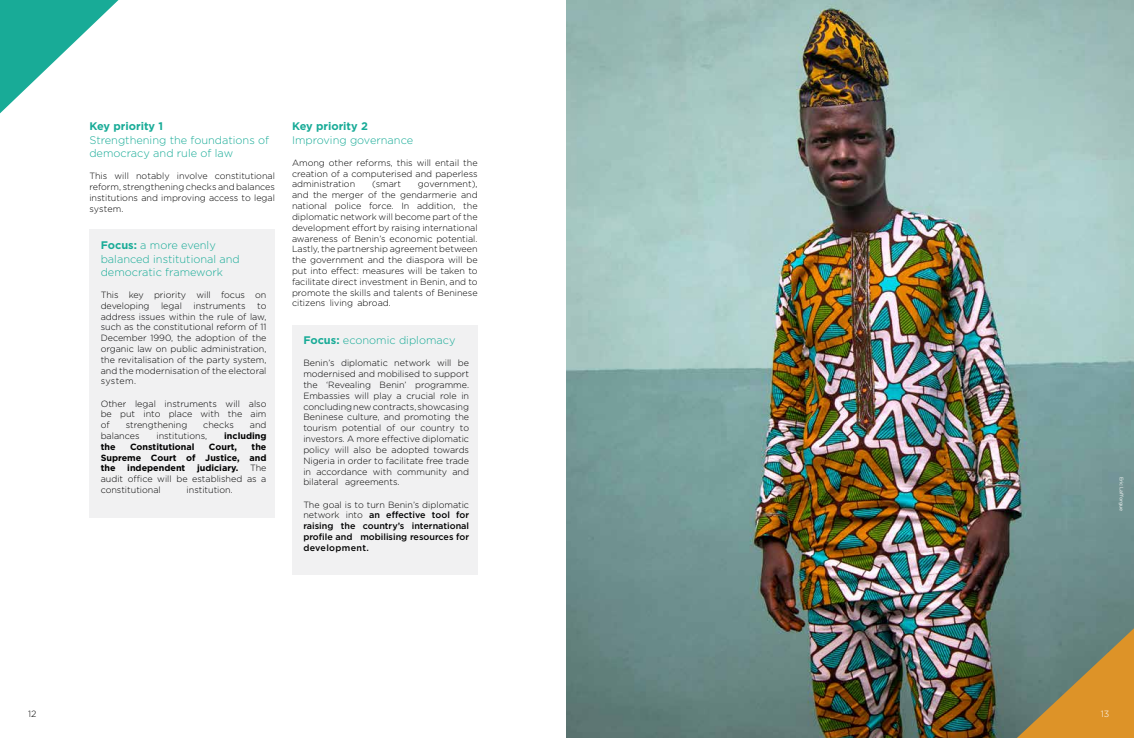
<style>
.page{position:relative;width:1134px;height:738px;background:#fff}
.page>*{position:absolute;margin:0;border:0;box-sizing:border-box;transform-origin:0 0}
.t1{font:300 11px/13.2px "Gotham";color:#18ab97}
.t2{font:700 11px "Gotham";color:#18ab97}
.t3{font:300 9px/10.8px "Gotham";color:#000;text-align:justify}
.t4{font:500 9px/10.8px "Gotham";color:#000;text-align:justify}
.t5{font:700 9px/10.8px "Gotham";color:#000;text-align:justify}
.t6{font:300 9px "Gotham";color:#fff}
.t7{font:5px "Gotham";letter-spacing:-.015em;color:#fff}
.s1{font-weight:700}
.s2{font-weight:300}
</style>
<div class="page">
<img style="left:567px;top:0;width:567px;height:737px">
<svg style="left:0;top:0;width:118px;height:113px"></svg>
<div style="left:89px;top:229px;width:186px;height:288px;background:#f1f1f2"></div>
<div style="left:292px;top:325px;width:186px;height:248px;background:#f1f1f2"></div>
<svg style="left:1017px;top:627px;width:117px;height:110px;background:#9d8954"></svg>
<p class="t2" style="left:89px;top:120px;width:75px">Key priority 1</p>
<p class="t1" style="left:89px;top:133px;width:181px">Strengthening the foundations of democracy and rule of law</p>
<p class="t3" style="left:89px;top:170px;width:187px">This will notably involve constitutional reform, strengthening checks and balances institutions and improving access to legal system.</p>
<p class="t1" style="left:101px;top:238px;width:141px"><span class="s1">Focus:</span> a more evenly balanced institutional and democratic framework</p>
<p class="t3" style="left:101px;top:289px;width:167px">This key priority will focus on developing</p>
<p class="t3" style="left:161px;top:300px;width:22px">legal</p>
<p class="t3" style="left:193px;top:300px;width:54px">instruments</p>
<p class="t3" style="left:101px;top:300px;width:167px;text-indent:157px">to address issues within the rule of law, such as the constitutional reform of 11<br>December 1990, the adoption of the organic law on public administration, the revitalisation of the party system, and the modernisation of the electoral system.</p>
<p class="t3" style="left:101px;top:397px;width:167px">Other legal instruments will also be put into place with the aim of</p>
<p class="t3" style="left:126px;top:419px;width:63px">strengthening</p>
<p class="t3" style="left:203px;top:419px;width:32px">checks</p>
<p class="t3" style="left:250px;top:419px;width:18px">and</p>
<p class="t3" style="left:101px;top:430px;width:40px">balances</p>
<p class="t3" style="left:156px;top:430px;width:52px">institutions,</p>
<p class="t5" style="left:224px;top:430px;width:44px">including</p>
<p class="t5" style="left:101px;top:440px;width:16px">the</p>
<p class="t5" style="left:130px;top:440px;width:66px">Constitutional</p>
<p class="t5" style="left:209px;top:440px;width:30px">Court,</p>
<p class="t5" style="left:101px;top:440px;width:167px;text-indent:151px">the Supreme Court of Justice, and the</p>
<p class="t3" style="left:101px;top:462px;width:167px;text-indent:149px">The audit office will be established as a constitutional</p>
<p class="t5" style="left:127px;top:462px;width:60px">independent</p>
<p class="t5" style="left:197px;top:462px;width:43px">judiciary.</p>
<p class="t3" style="left:187px;top:484px;width:48px">institution.</p>
<p class="t2" style="left:292px;top:120px;width:77px">Key priority 2</p>
<p class="t1" style="left:292px;top:133px;width:123px">Improving governance</p>
<p class="t3" style="left:292px;top:157px;width:187px">Among other reforms, this will entail the creation of a computerised and paperless administration</p>
<p class="t3" style="left:292px;top:179px;width:187px;text-indent:126px">government), and the merger of the gendarmerie and national police force. In addition, the diplomatic network will become part of the development effort by raising international awareness of Benin’s economic potential.<br>Lastly, the partnership agreement between the government and the diaspora will be put into effect: measures will be taken to facilitate direct investment in Benin, and to promote the skills and talents of Beninese citizens living abroad.</p>
<p class="t1" style="left:303px;top:333px;width:154px"><span class="s1">Focus:</span> economic diplomacy</p>
<p class="t3" style="left:303px;top:357px;width:167px">Benin’s diplomatic network will be modernised and mobilised to support the ‘Revealing Benin’ programme.<br>Embassies will play a crucial role in concluding new contracts, showcasing Beninese culture, and promoting the tourism potential of our country to investors. A more effective diplomatic policy will also be adopted towards Nigeria in order to facilitate free trade in accordance with community and bilateral agreements.</p>
<p class="t4" style="left:303px;top:498px;width:167px"><span class="s2">The goal is to turn Benin’s diplomatic network into</span> an effective tool for raising the country’s international profile and mobilising resources for development.</p>
<p class="t3" style="left:372px;top:179px;width:31px">(smart</p>
<p class="t7" style="left:1124px;top:476px;width:36px;rotate:90deg">Eric Lafforgue</p>
<p class="t3" style="left:28px;top:707px;width:10px">12</p>
<p class="t6" style="left:1101px;top:708px;width:10px">13</p>
</div>
